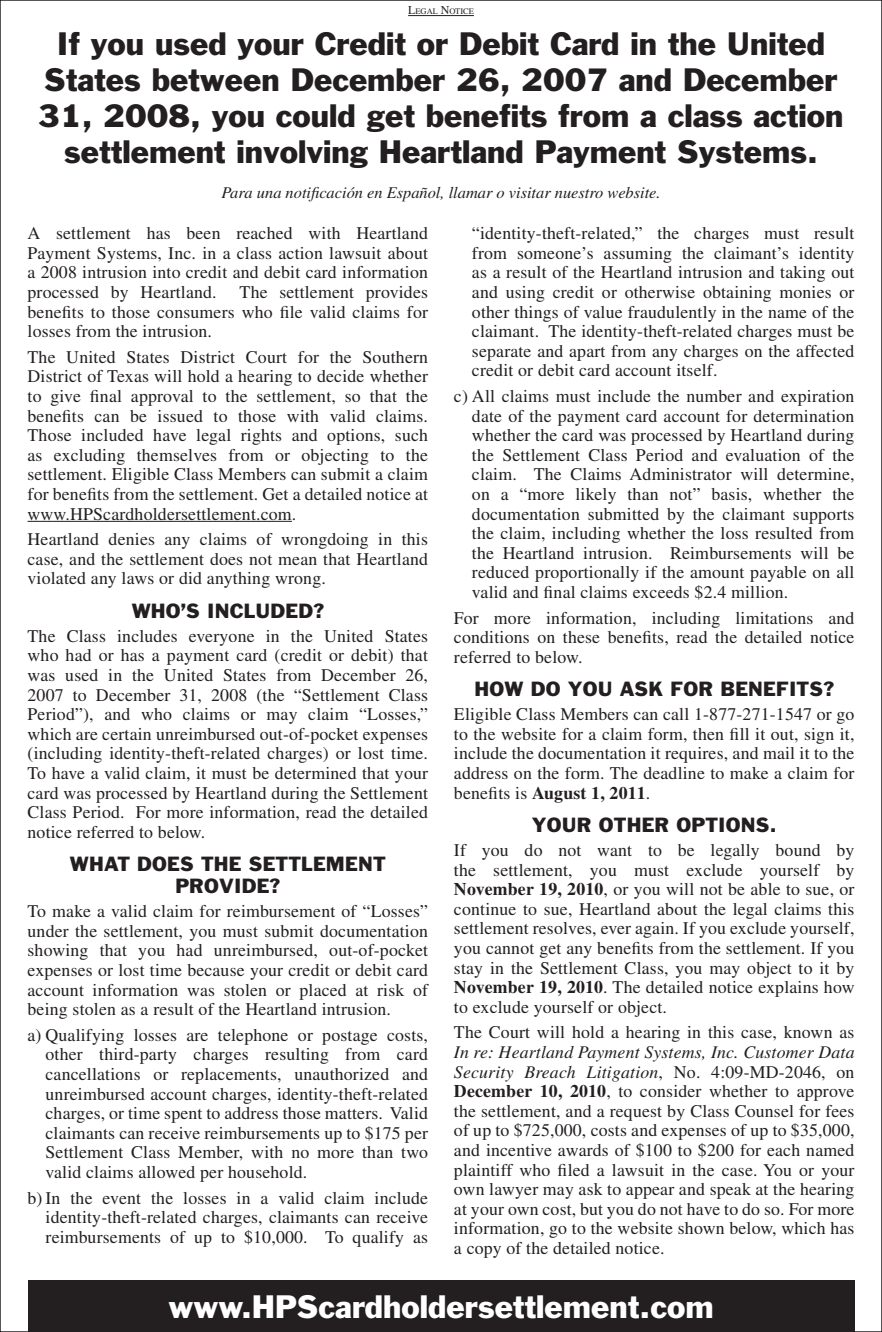
<style>
.page{position:relative;width:882px;height:1332px;background:#fff}
.page>*{position:absolute;margin:0;border:0;box-sizing:border-box;transform-origin:0 0}
.t1{font:30px/36px "Franklin Gothic";color:#231f20;text-align:center}
.t2{font:30px "Franklin Gothic";color:#fff}
.Para__Header{font:19px/22px "Franklin Gothic";letter-spacing:.01em;color:#231f20;text-align:center}
.Body{font:17.8px/19.6px "Times LT";letter-spacing:.01em;color:#231f20;text-align:justify}
.t3{font:italic 16.4px "Times LT";color:#231f20}
.t4{font:8.4px "Times LT";color:#231f20}
.s1{font-size:12px}
.s2{font-weight:700}
.s3{font-style:italic}
</style>
<div class="page">
<hr style="left:408px;top:15px;width:66px;height:1px;background:#231f20">
<hr style="left:28px;top:521px;width:264px;height:1px;background:#231f20">
<div style="left:28px;top:1280px;width:826px;height:52px;background:#231f20"></div>
<p class="t4" style="left:408px;top:7px;width:67px"><span class="s1">L</span>EGAL <span class="s1">N</span>OTICE</p>
<p class="t1" style="left:39px;top:26px;width:806px">If you used your Credit or Debit Card in the United States between December 26, 2007 and December 31, 2008, you could get benefits from a class action settlement involving Heartland Payment Systems.</p>
<p class="t3" style="left:222px;top:184px;width:440px">Para una notificación en Español, llamar o visitar nuestro website.</p>
<p class="Body" style="left:28px;top:223px;width:402px">A settlement has been reached with Heartland Payment Systems, Inc. in a class action lawsuit about a 2008 intrusion into credit and debit card information processed by Heartland.</p>
<p class="Body" style="left:472px;top:223px;width:384px">“identity-theft-related,” the charges must result from someone’s assuming the claimant’s identity as a result of the Heartland intrusion and taking out and using credit or otherwise obtaining monies or other things of value fraudulently in the name of the claimant. The identity-theft-related charges must be separate and apart from any charges on the affected credit or debit card account itself.</p>
<p class="Body" style="left:472px;top:386px;width:384px;text-indent:-18px">c) All claims must include the number and expiration date of the payment card account for determination whether the card was processed by Heartland during the Settlement Class Period and evaluation of the claim. The Claims Administrator will determine, on a “more likely than not” basis, whether the documentation submitted by the claimant supports the claim, including whether the loss resulted from the Heartland intrusion. Reimbursements will be reduced proportionally if the amount payable on all valid and final claims exceeds $2.4 million.</p>
<p class="Body" style="left:454px;top:608px;width:402px">For more information, including limitations and conditions on these benefits, read the detailed notice referred to below.</p>
<p class="Para__Header" style="left:475px;top:678px;width:361px">HOW DO YOU ASK FOR BENEFITS?</p>
<p class="Body" style="left:454px;top:704px;width:402px">Eligible Class Members can call 1-877-271-1547 or go to the website for a claim form, then fill it out, sign it, include the documentation it requires, and mail it to the address on the form. The deadline to make a claim for benefits is <span class="s2">August 1, 2011</span>.</p>
<p class="Para__Header" style="left:532px;top:814px;width:246px">YOUR OTHER OPTIONS.</p>
<p class="Body" style="left:454px;top:840px;width:402px">If you do not want to be legally bound by the settlement, you must exclude yourself by <span class="s2">November 19, 2010</span>, or you will not be able to sue, or continue to sue, Heartland about the legal claims this settlement resolves, ever again. If you exclude yourself, you cannot get any benefits from the settlement. If you stay in the Settlement Class, you may object to it by <span class="s2">November 19, 2010</span>. The detailed notice explains how to exclude yourself or object.</p>
<p class="Body" style="left:454px;top:1023px;width:402px">The Court will hold a hearing in this case, known as <span class="s3">In re: Heartland Payment Systems, Inc. Customer Data Security Breach Litigation</span>, No. 4:09-MD-2046, on <span class="s2">December 10, 2010</span>, to consider whether to approve the settlement, and a request by Class Counsel for fees of up to $725,000, costs and expenses of up to $35,000, and incentive awards of $100 to $200 for each named plaintiff who filed a lawsuit in the case. You or your own lawyer may ask to appear and speak at the hearing at your own cost, but you do not have to do so. For more information, go to the website shown below, which has a copy of the detailed notice.</p>
<p class="t2" style="left:168px;top:1287px;width:547px">www.HPScardholdersettlement.com</p>
<p class="Body" style="left:28px;top:282px;width:402px;text-indent:212px">The settlement provides benefits to those consumers who file valid claims for losses from the intrusion.</p>
<p class="Body" style="left:28px;top:347px;width:402px">The United States District Court for the Southern District of Texas will hold a hearing to decide whether to give final approval to the settlement, so that the benefits can be issued to those with valid claims.<br>Those included have legal rights and options, such as excluding themselves from or objecting to the settlement. Eligible Class Members can submit a claim for benefits from the settlement. Get a detailed notice at www.HPScardholdersettlement.com.</p>
<p class="Body" style="left:28px;top:529px;width:402px">Heartland denies any claims of wrongdoing in this case, and the settlement does not mean that Heartland violated any laws or did anything wrong.</p>
<p class="Para__Header" style="left:132px;top:600px;width:194px">WHO’S INCLUDED?</p>
<p class="Body" style="left:28px;top:626px;width:402px">The Class includes everyone in the United States who had or has a payment card (credit or debit) that was used in the United States from December 26, 2007 to December 31, 2008 (the “Settlement Class Period”), and who claims or may claim “Losses,” which are certain unreimbursed out-of-pocket expenses (including identity-theft-related charges) or lost time.<br>To have a valid claim, it must be determined that your card was processed by Heartland during the Settlement Class Period. For more information, read the detailed notice referred to below.</p>
<p class="Para__Header" style="left:70px;top:853px;width:317px">WHAT DOES THE SETTLEMENT<br>PROVIDE?</p>
<p class="Body" style="left:28px;top:901px;width:402px">To make a valid claim for reimbursement of “Losses” under the settlement, you must submit documentation showing that you had unreimbursed, out-of-pocket expenses or lost time because your credit or debit card account information was stolen or placed at risk of being stolen as a result of the Heartland intrusion.</p>
<p class="Body" style="left:46px;top:1025px;width:384px;text-indent:-18px">a) Qualifying losses are telephone or postage costs, other third-party charges resulting from card cancellations or replacements, unauthorized and unreimbursed account charges, identity-theft-related charges, or time spent to address those matters. Valid claimants can receive reimbursements up to $175 per Settlement Class Member, with no more than two valid claims allowed per household.</p>
<p class="Body" style="left:46px;top:1188px;width:384px;text-indent:-18px">b) In the event the losses in a valid claim include identity-theft-related charges, claimants can receive reimbursements of up to $10,000. To qualify as</p>
</div>
